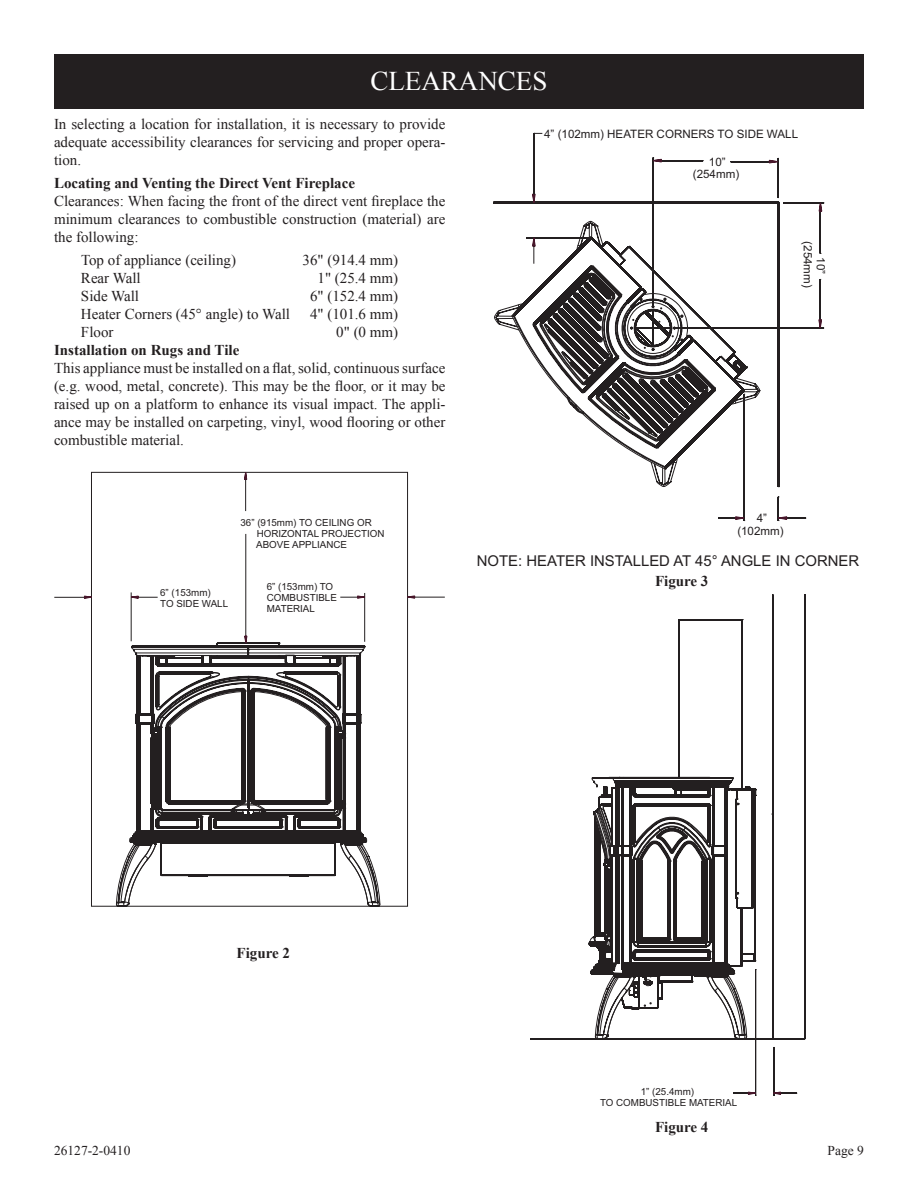
<style>
.page{position:relative;width:918px;height:1188px;background:#fff}
.page>*{position:absolute;margin:0;border:0;box-sizing:border-box;transform-origin:0 0}
.t1{font:27px "Times New Roman";color:#fff}
.t2{font:15px/18px "Times New Roman";color:#231f20;text-align:justify}
.t3{font:700 15px "Times New Roman";color:#231f20}
.t4{font:14.85px "Arial";color:#231f20}
.t5{font:13.5px "Times New Roman";color:#231f20}
.t6{font:11.55px/12.9px "Arial";color:#231f20;text-align:center}
.t7{font:9.75px/10.9px "Arial";color:#231f20}
</style>
<div class="page">
<div style="left:54px;top:54px;width:810px;height:54px;background:#231f20"></div>
<svg style="left:54px;top:472px;width:391px;height:435px"></svg>
<svg style="left:244px;top:471px;width:3px;height:9px"></svg>
<hr style="left:246px;top:534px;width:1px;height:102px;background:#231f20">
<hr style="left:245px;top:480px;width:1px;height:31px;background:#231f20">
<svg style="left:116px;top:877px;width:264px;height:30px"></svg>
<svg style="left:84px;top:596px;width:331px;height:281px"></svg>
<hr style="left:778px;top:203px;width:1px;height:283px;background:#231f20">
<hr style="left:494px;top:202px;width:284px;height:2px;background:#231f20">
<svg style="left:652px;top:467px;width:92px;height:18px"></svg>
<svg style="left:514px;top:304px;width:230px;height:163px"></svg>
<svg style="left:519px;top:237px;width:225px;height:225px"></svg>
<hr style="left:534px;top:133px;width:1px;height:61px;background:#231f20">
<svg style="left:527px;top:158px;width:297px;height:289px"></svg>
<hr style="left:744px;top:394px;width:1px;height:127px;background:#231f20">
<svg style="left:719px;top:497px;width:87px;height:24px"></svg>
<hr style="left:755px;top:970px;width:1px;height:125px;background:#231f20">
<hr style="left:773px;top:1047px;width:1px;height:48px;background:#231f20">
<svg style="left:734px;top:1092px;width:63px;height:4px"></svg>
<hr style="left:531px;top:1038px;width:274px;height:1px;background:#231f20">
<hr style="left:772px;top:595px;width:1px;height:444px;background:#231f20">
<hr style="left:805px;top:595px;width:1px;height:444px;background:#231f20">
<svg style="left:609px;top:619px;width:135px;height:158px"></svg>
<svg style="left:589px;top:777px;width:168px;height:261px"></svg>
<h1 class="t1" style="left:370px;top:63px;width:179px">CLEARANCES</h1>
<p class="t2" style="left:54px;top:114px;width:393px">In selecting a location for installation, it is necessary to provide adequate accessibility clearances for servicing and proper opera&shy;tion.</p>
<p class="t3" style="left:54px;top:173px;width:303px">Locating and Venting the Direct Vent Fireplace</p>
<p class="t2" style="left:54px;top:192px;width:393px">Clearances: When facing the front of the direct vent fireplace the minimum clearances to combustible construction (material) are the following:</p>
<p class="t2" style="left:81px;top:251px;width:157px">Top of appliance (ceiling)</p>
<p class="t2" style="left:303px;top:251px;width:97px">36" (914.4 mm)</p>
<p class="t2" style="left:81px;top:269px;width:61px">Rear Wall</p>
<p class="t2" style="left:318px;top:269px;width:82px">1" (25.4 mm)</p>
<p class="t2" style="left:81px;top:287px;width:60px">Side Wall</p>
<p class="t2" style="left:310px;top:287px;width:90px">6" (152.4 mm)</p>
<p class="t2" style="left:81px;top:305px;width:211px">Heater Corners (45° angle) to Wall</p>
<p class="t2" style="left:310px;top:305px;width:90px">4" (101.6 mm)</p>
<p class="t2" style="left:81px;top:323px;width:34px">Floor</p>
<p class="t2" style="left:336px;top:323px;width:63px">0" (0 mm)</p>
<p class="t3" style="left:54px;top:340px;width:187px">Installation on Rugs and Tile</p>
<p class="t2" style="left:54px;top:359px;width:393px">This appliance must be installed on a flat, solid, continuous surface (e.g. wood, metal, concrete). This may be the floor, or it may be raised up on a platform to enhance its visual impact. The appli&shy;ance may be installed on carpeting, vinyl, wood flooring or other combustible material.</p>
<p class="t7" style="left:256px;top:518px;width:130px;text-indent:-16px">36” (915mm) TO CEILING OR<br>HORIZONTAL PROJECTION<br>ABOVE APPLIANCE</p>
<p class="t7" style="left:160px;top:588px;width:69px">6” (153mm)<br>TO SIDE WALL</p>
<p class="t7" style="left:267px;top:582px;width:72px">6” (153mm) TO<br>COMBUSTIBLE<br>MATERIAL</p>
<p class="t6" style="left:544px;top:128px;width:255px">4” (102mm) HEATER CORNERS TO SIDE WALL</p>
<p class="t6" style="left:693px;top:156px;width:48px">10” (254mm)</p>
<p class="t6" style="left:826px;top:241px;width:48px;rotate:90deg">10” (254mm)</p>
<p class="t6" style="left:737px;top:513px;width:48px">4” (102mm)</p>
<p class="t4" style="left:477px;top:555px;width:384px">NOTE: HEATER INSTALLED AT 45° ANGLE IN CORNER</p>
<p class="t3" style="left:655px;top:571px;width:55px">Figure 3</p>
<p class="t3" style="left:237px;top:943px;width:55px">Figure 2</p>
<p class="t7" style="left:600px;top:1087px;width:139px;text-align:center">1” (25.4mm)<br>TO COMBUSTIBLE MATERIAL</p>
<p class="t3" style="left:655px;top:1116px;width:55px">Figure 4</p>
<p class="t5" style="left:54px;top:1142px;width:78px">26127-2-0410</p>
<p class="t5" style="left:828px;top:1142px;width:38px">Page 9</p>
</div>
